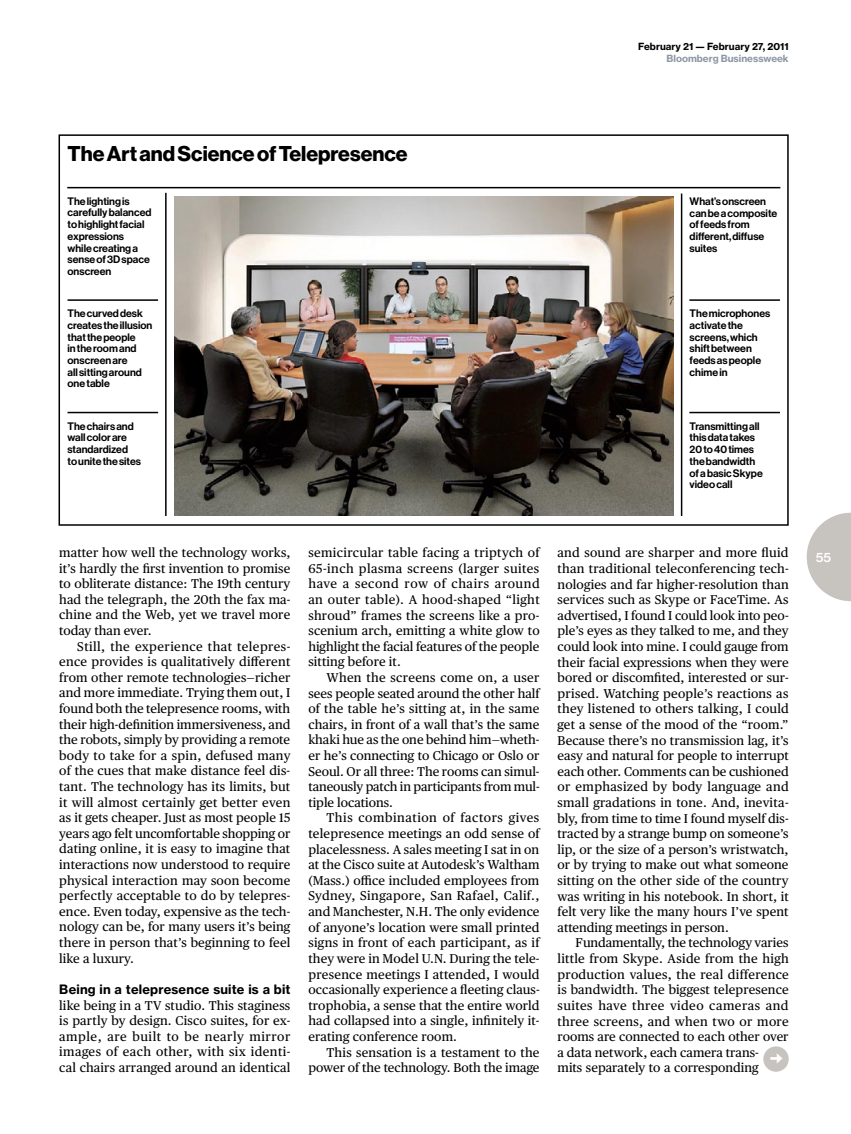
<style>
.page{position:relative;width:851px;height:1134px;background:#fff}
.page>*{position:absolute;margin:0;border:0;box-sizing:border-box;transform-origin:0 0}
.t1{font:700 21px "BW Haas Head 75";color:#000}
.t2{font:16.5px "BW Publico Text";color:#fff}
.t3{font:12.75px/15.6px "BW Publico Text";letter-spacing:.01em;color:#000;text-align:justify}
.t4{font:700 12.75px "BW Haas Text 75";letter-spacing:.015em;color:#000}
.t5{font:500 12.75px "BW Haas Text 65";color:#fff}
.t6{font:500 10.65px/11.7px "BW Haas Head 65";color:#000}
.t7{font:700 9.75px "BW Haas Text 75";color:#000}
.t8{font:700 9.75px "BW Haas Text 75";color:#8d98a5}
</style>
<div class="page">
<div style="left:58px;top:134px;width:730px;height:392px;border:2px solid #000"></div>
<div style="left:763px;top:1046px;width:25px;height:26px;background:#c7c3be;border-radius:50%"></div>
<img style="left:175px;top:196px;width:498px;height:320px">
<hr style="left:67px;top:187px;width:713px;height:1px;background:#000">
<hr style="left:165px;top:193px;width:1px;height:323px;background:#000">
<hr style="left:680px;top:194px;width:2px;height:322px;background:#000">
<hr style="left:68px;top:299px;width:90px;height:2px;background:#000">
<hr style="left:689px;top:299px;width:91px;height:2px;background:#000">
<hr style="left:689px;top:412px;width:91px;height:1px;background:#000">
<hr style="left:68px;top:412px;width:90px;height:1px;background:#000">
<svg style="left:806px;top:513px;width:44px;height:88px"></svg>
<p class="t7" style="left:638px;top:40px;width:152px">February 21 — February 27, 2011</p>
<p class="t8" style="left:666px;top:52px;width:124px">Bloomberg Businessweek</p>
<h1 class="t1" style="left:68px;top:141px;width:341px">The Art and Science of Telepresence</h1>
<p class="t6" style="left:68px;top:195px;width:86px">The lighting is carefully balanced to highlight facial expressions<br>while creating a sense of 3D space onscreen</p>
<p class="t6" style="left:68px;top:308px;width:86px">The curved desk creates the illusion that the people<br>in the room and onscreen are<br>all sitting around one table</p>
<p class="t6" style="left:68px;top:420px;width:75px">The chairs and wall color are standardized<br>to unite the sites</p>
<p class="t6" style="left:689px;top:195px;width:89px">What’s onscreen can be a composite of feeds from different, diffuse suites</p>
<p class="t6" style="left:689px;top:308px;width:82px">The microphones activate the screens, which shift between feeds as people chime in</p>
<p class="t6" style="left:689px;top:420px;width:75px">Transmitting all this data takes<br>20 to 40 times the bandwidth of a basic Skype video call</p>
<p class="t3" style="left:59px;top:544px;width:233px">matter how well the technology works, it’s hardly the first invention to promise to obliterate distance: The 19th century had the telegraph, the 20th the fax ma&shy;chine and the Web, yet we travel more today than ever.</p>
<p class="t3" style="left:59px;top:638px;width:233px;text-indent:18px">Still, the experience that telepres&shy;ence provides is qualitatively different from other remote technologies—richer and more immediate. Trying them out, I found both the telepresence rooms, with their high-definition immersiveness, and the robots, simply by providing a remote body to take for a spin, defused many of the cues that make distance feel dis&shy;tant. The technology has its limits, but it will almost certainly get better even as it gets cheaper. Just as most people 15 years ago felt uncomfortable shopping or dating online, it is easy to imagine that interactions now understood to require physical interaction may soon become perfectly acceptable to do by telepres&shy;ence. Even today, expensive as the tech&shy;nology can be, for many users it’s being there in person that’s beginning to feel like a luxury.</p>
<p class="t4" style="left:59px;top:981px;width:233px">Being in a telepresence suite is a bit</p>
<p class="t3" style="left:59px;top:996px;width:233px">like being in a TV studio. This staginess is partly by design. Cisco suites, for ex&shy;ample, are built to be nearly mirror images of each other, with six identi&shy;cal chairs arranged around an identical</p>
<p class="t3" style="left:308px;top:544px;width:233px">semicircular table facing a triptych of 65-inch plasma screens (larger suites have a second row of chairs around an outer table). A hood-shaped “light shroud” frames the screens like a pro&shy;scenium arch, emitting a white glow to highlight the facial features of the people sitting before it.</p>
<p class="t3" style="left:308px;top:669px;width:233px;text-indent:18px">When the screens come on, a user sees people seated around the other half of the table he’s sitting at, in the same chairs, in front of a wall that’s the same khaki hue as the one behind him—wheth&shy;er he’s connecting to Chicago or Oslo or Seoul. Or all three: The rooms can simul&shy;taneously patch in participants from mul&shy;tiple locations.</p>
<p class="t3" style="left:308px;top:809px;width:233px;text-indent:18px">This combination of factors gives telepresence meetings an odd sense of placelessness. A sales meeting I sat in on at the Cisco suite at Autodesk’s Waltham (Mass.) office included employees from Sydney, Singapore, San Rafael, Calif., and Manchester, N.H. The only evidence of anyone’s location were small printed signs in front of each participant, as if they were in Model U.N. During the tele&shy;presence meetings I attended, I would occasionally experience a fleeting claus&shy;trophobia, a sense that the entire world had collapsed into a single, infinitely it&shy;erating conference room.</p>
<p class="t3" style="left:308px;top:1044px;width:233px;text-align:right">This sensation is a testament to the power of the technology. Both the image</p>
<p class="t3" style="left:557px;top:544px;width:233px">and sound are sharper and more fluid than traditional teleconferencing tech&shy;nologies and far higher-resolution than services such as Skype or FaceTime. As advertised, I found I could look into peo&shy;ple’s eyes as they talked to me, and they could look into mine. I could gauge from their facial expressions when they were bored or discomfited, interested or sur&shy;prised. Watching people’s reactions as they listened to others talking, I could get a sense of the mood of the “room.” Because there’s no transmission lag, it’s easy and natural for people to interrupt each other. Comments can be cushioned or emphasized by body language and small gradations in tone. And, inevita&shy;bly, from time to time I found myself dis&shy;tracted by a strange bump on someone’s lip, or the size of a person’s wristwatch, or by trying to make out what someone sitting on the other side of the country was writing in his notebook. In short, it felt very like the many hours I’ve spent attending meetings in person.</p>
<p class="t3" style="left:557px;top:934px;width:233px;text-align:left;text-indent:18px">Fundamentally, the technology varies little from Skype. Aside from the high production values, the real difference is bandwidth. The biggest telepresence suites have three video cameras and three screens, and when two or more rooms are connected to each other over a data network, each camera trans-<br>mits separately to a corresponding</p>
<p class="t2" style="left:770px;top:1046px;width:14px">➡</p>
<p class="t5" style="left:815px;top:549px;width:17px">55</p>
</div>
